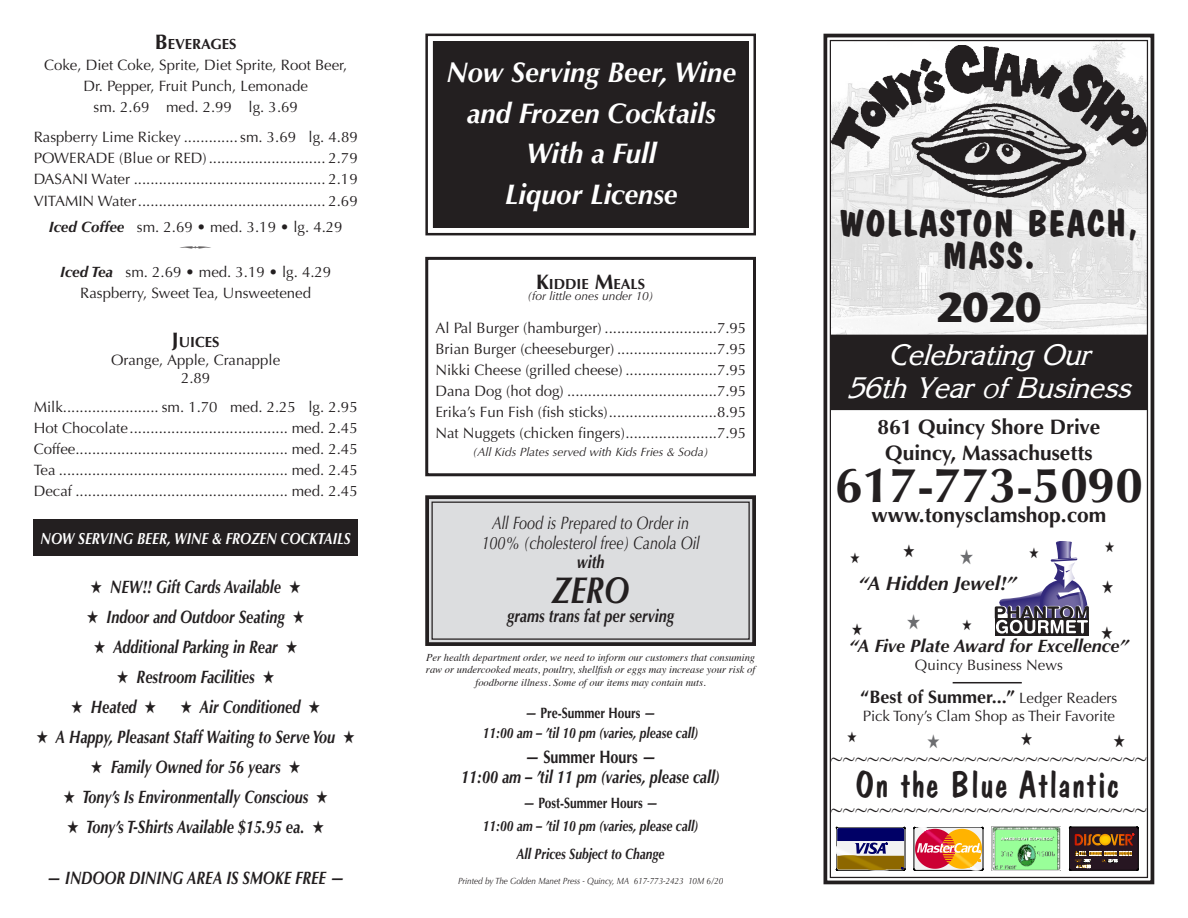
<style>
.page{position:relative;width:1188px;height:918px;background:#fff}
.page>*{position:absolute;margin:0;border:0;box-sizing:border-box;transform-origin:0 0}
.t1{font:700 49.5px "Optima";color:#231f20}
.t2{font:700 41.7px "Stone Sans";color:#231f20}
.t3{font:700 37.5px "Dom Casual";color:#231f20}
.t4{font:37.5px "Dom Casual";color:#231f20}
.t5{font:italic 700 37.5px "Optima";color:#231f20;scale:.8 1}
.t6{font:italic 700 28.5px/40.5px "Optima";color:#fff;text-align:center;scale:.96 1}
.t7{font:italic 27px "Korinna";color:#fff}
.t8{font:22.5px "Times";color:#231f20}
.t9{font:700 21px "Optima";color:#231f20}
.t10{font:italic 700 19.5px "Optima";color:#231f20}
.t11{font:italic 700 18px "Optima";color:#231f20;scale:.8 1}
.t12{font:italic 18px/19.5px "Optima";color:#231f20;text-align:center;scale:.8 1}
.t13{font:italic 700 18px "Optima";color:#231f20}
.t14{font:700 18px "Optima";color:#231f20}
.t15{font:700 18px "Optima";color:#231f20;scale:.8 1}
.t16{font:italic 700 16.05px "Optima";color:#fff;scale:.83 1}
.t17{font:15px "Optima";color:#231f20}
.t18{font:italic 700 15px "Optima";color:#231f20;scale:.8 1}
.t19{font:700 15px "Optima";color:#231f20;scale:.8 1}
.t20{font:700 14.7px "Optima";color:#231f20}
.t21{font:italic 12px "Optima";color:#231f20}
.t22{font:italic 10.5px/12.6px "Times";color:#231f20;text-align:center}
.t23{font:italic 9px "Optima";color:#231f20;scale:.9 1}
.s1{font-size:21px}
.s2{font-weight:700;font-style:italic}
.s3{font-style:italic}
.s4{font-weight:400;font-size:15px}
</style>
<div class="page">
<svg style="left:425px;top:33px;width:331px;height:203px;background:#373334"></svg>
<div style="left:433px;top:41px;width:315px;height:187px;border:8px solid #231f20"></div>
<svg style="left:425px;top:495px;width:331px;height:151px;background:#cdcecf"></svg>
<div style="left:431px;top:502px;width:319px;height:138px;border:1px solid #231f20"></div>
<div style="left:34px;top:519px;width:324px;height:36px;background:#231f20"></div>
<div style="left:425px;top:257px;width:331px;height:219px;border:3px solid #231f20"></div>
<svg style="left:823px;top:33px;width:332px;height:852px"></svg>
<hr style="left:953px;top:682px;width:69px;height:1px;background:#231f20">
<img style="left:832px;top:45px;width:315px;height:153px">
<div style="left:831px;top:335px;width:316px;height:75px;background:#231f20"></div>
<svg style="left:928px;top:734px;width:11px;height:14px"></svg>
<svg style="left:907px;top:614px;width:13px;height:15px"></svg>
<svg style="left:1102px;top:580px;width:11px;height:14px"></svg>
<svg style="left:904px;top:544px;width:10px;height:13px"></svg>
<svg style="left:1102px;top:626px;width:11px;height:13px"></svg>
<svg style="left:1105px;top:541px;width:9px;height:11px"></svg>
<svg style="left:852px;top:623px;width:10px;height:12px"></svg>
<svg style="left:962px;top:620px;width:9px;height:10px"></svg>
<svg style="left:847px;top:731px;width:10px;height:11px"></svg>
<svg style="left:1114px;top:735px;width:11px;height:13px"></svg>
<svg style="left:850px;top:552px;width:9px;height:11px"></svg>
<svg style="left:960px;top:549px;width:13px;height:15px"></svg>
<svg style="left:1021px;top:733px;width:11px;height:13px"></svg>
<svg style="left:995px;top:541px;width:95px;height:93px"></svg>
<p class="t20" style="left:155px;top:35px;width:83px"><span class="s1">B</span>EVERAGES</p>
<p class="t17" style="left:44px;top:56px;width:305px">Coke, Diet Coke, Sprite, Diet Sprite, Root Beer,</p>
<p class="t17" style="left:83px;top:77px;width:226px">Dr. Pepper, Fruit Punch, Lemonade</p>
<p class="t17" style="left:94px;top:98px;width:206px">sm. 2.69 med. 2.99 lg. 3.69</p>
<p class="t17" style="left:34px;top:128px;width:326px">Raspberry Lime Rickey .............sm. 3.69 lg. 4.89</p>
<p class="t17" style="left:34px;top:149px;width:325px">POWERADE (Blue or RED)............................ 2.79</p>
<p class="t17" style="left:34px;top:170px;width:325px">DASANI Water .............................................. 2.19</p>
<p class="t17" style="left:34px;top:192px;width:325px">VITAMIN Water............................................. 2.69</p>
<p class="t17" style="left:49px;top:218px;width:295px"><span class="s2">Iced Coffee</span> sm. 2.69 • med. 3.19 • lg. 4.29</p>
<p class="t17" style="left:60px;top:263px;width:273px"><span class="s2">Iced Tea</span> sm. 2.69 • med. 3.19 • lg. 4.29</p>
<p class="t17" style="left:80px;top:284px;width:232px">Raspberry, Sweet Tea, Unsweetened</p>
<p class="t20" style="left:172px;top:334px;width:49px"><span class="s1">J</span>UICES</p>
<p class="t17" style="left:111px;top:352px;width:171px">Orange, Apple, Cranapple</p>
<p class="t17" style="left:181px;top:370px;width:31px">2.89</p>
<p class="t17" style="left:34px;top:398px;width:326px">Milk....................... sm. 1.70 med. 2.25 lg. 2.95</p>
<p class="t17" style="left:34px;top:419px;width:326px">Hot Chocolate...................................... med. 2.45</p>
<p class="t17" style="left:34px;top:440px;width:326px">Coffee................................................... med. 2.45</p>
<p class="t17" style="left:34px;top:461px;width:326px">Tea ....................................................... med. 2.45</p>
<p class="t17" style="left:34px;top:482px;width:326px">Decaf ................................................... med. 2.45</p>
<p class="t16" style="left:41px;top:529px;width:375px">NOW SERVING BEER, WINE &amp; FROZEN COCKTAILS</p>
<p class="t11" style="left:91px;top:576px;width:265px">★ NEW!! Gift Cards Available ★</p>
<p class="t11" style="left:87px;top:606px;width:274px">★ Indoor and Outdoor Seating ★</p>
<p class="t11" style="left:94px;top:636px;width:256px">★ Additional Parking in Rear ★</p>
<p class="t11" style="left:117px;top:666px;width:199px">★ Restroom Facilities ★</p>
<p class="t11" style="left:71px;top:696px;width:108px">★ Heated ★</p>
<p class="t11" style="left:180px;top:696px;width:176px">★ Air Conditioned ★</p>
<p class="t11" style="left:36px;top:726px;width:400px">★ A Happy, Pleasant Staff Waiting to Serve You ★</p>
<p class="t11" style="left:91px;top:756px;width:263px">★ Family Owned for 56 years ★</p>
<p class="t11" style="left:63px;top:786px;width:332px">★ Tony’s Is Environmentally Conscious ★</p>
<p class="t11" style="left:67px;top:816px;width:323px">★ Tony’s T-Shirts Available $15.95 ea. ★</p>
<p class="t11" style="left:47px;top:867px;width:374px">— INDOOR DINING AREA IS SMOKE FREE —</p>
<p class="t6" style="left:446px;top:52px;width:303px">Now Serving Beer, Wine and Frozen Cocktails</p>
<p class="t6" style="left:526px;top:133px;width:137px">With a Full</p>
<p class="t6" style="left:505px;top:174px;width:182px">Liquor License</p>
<p class="t20" style="left:536px;top:275px;width:111px"><span class="s1">K</span>IDDIE <span class="s1">M</span>EALS</p>
<p class="t21" style="left:528px;top:289px;width:128px">(for little ones under 10)</p>
<p class="t17" style="left:435px;top:319px;width:312px">Al Pal Burger (hamburger) ...........................7.95</p>
<p class="t17" style="left:435px;top:340px;width:312px">Brian Burger (cheeseburger) ........................7.95</p>
<p class="t17" style="left:435px;top:361px;width:312px">Nikki Cheese (grilled cheese) ......................7.95</p>
<p class="t17" style="left:435px;top:382px;width:312px">Dana Dog (hot dog) ....................................7.95</p>
<p class="t17" style="left:435px;top:403px;width:312px">Erika’s Fun Fish (fish sticks)..........................8.95</p>
<p class="t17" style="left:435px;top:424px;width:312px">Nat Nuggets (chicken fingers)......................7.95</p>
<p class="t21" style="left:473px;top:445px;width:237px">(All Kids Plates served with Kids Fries &amp; Soda)</p>
<p class="t12" style="left:482px;top:514px;width:274px">All Food is Prepared to Order in<br>100% (cholesterol free) Canola Oil</p>
<p class="t11" style="left:577px;top:552px;width:36px">with</p>
<p class="t5" style="left:552px;top:568px;width:98px">ZERO</p>
<p class="t11" style="left:507px;top:606px;width:210px">grams trans fat per serving</p>
<p class="t22" style="left:426px;top:650px;width:331px">Per health department order, we need to inform our customers that consuming raw or undercooked meats, poultry, shellfish or eggs may increase your risk of foodborne illness. Some of our items may contain nuts.</p>
<p class="t19" style="left:525px;top:705px;width:165px"><span class="s3">—</span> Pre-Summer Hours <span class="s3">—</span></p>
<p class="t18" style="left:483px;top:724px;width:271px">11:00 am – ’til 10 pm (varies, please call)</p>
<p class="t15" style="left:525px;top:747px;width:166px"><span class="s3">—</span> Summer Hours <span class="s3">—</span></p>
<p class="t11" style="left:461px;top:766px;width:325px">11:00 am – ’til 11 pm (varies, please call)</p>
<p class="t19" style="left:523px;top:795px;width:170px"><span class="s3">—</span> Post-Summer Hours <span class="s3">—</span></p>
<p class="t18" style="left:483px;top:817px;width:271px">11:00 am – ’til 10 pm (varies, please call)</p>
<p class="t18" style="left:517px;top:845px;width:187px">All Prices Subject to Change</p>
<p class="t23" style="left:458px;top:876px;width:296px">Printed by The Golden Manet Press - Quincy, MA 617-773-2423 10M 6/20</p>
<p class="t3" style="left:839px;top:202px;width:302px">WOLLASTON BEACH,</p>
<p class="t3" style="left:942px;top:234px;width:95px">MASS.</p>
<p class="t2" style="left:936px;top:281px;width:107px">2020</p>
<p class="t7" style="left:888px;top:338px;width:213px">CelebratingOur</p>
<p class="t7" style="left:847px;top:371px;width:294px">56thYearofBusiness</p>
<p class="t9" style="left:877px;top:415px;width:224px">861 Quincy Shore Drive</p>
<p class="t9" style="left:885px;top:440px;width:209px">Quincy, Massachusetts</p>
<p class="t1" style="left:835px;top:457px;width:310px">617-773-5090</p>
<p class="t9" style="left:871px;top:502px;width:236px">www.tonysclamshop.com</p>
<p class="t10" style="left:859px;top:572px;width:159px">“A Hidden Jewel!”</p>
<p class="t13" style="left:849px;top:636px;width:280px">“A Five Plate Award for Excellence”</p>
<p class="t17" style="left:915px;top:657px;width:150px">Quincy Business News</p>
<p class="t14" style="left:860px;top:686px;width:258px">“Best of Summer...” <span class="s4">Ledger Readers</span></p>
<p class="t17" style="left:863px;top:707px;width:254px">Pick Tony’s Clam Shop as Their Favorite</p>
<p class="t8" style="left:831px;top:737px;width:318px">~~~~~~~~~~~~~~~~~~~~~~~~~~</p>
<p class="t4" style="left:855px;top:762px;width:267px">On the Blue Atlantic</p>
<p class="t8" style="left:831px;top:788px;width:318px">~~~~~~~~~~~~~~~~~~~~~~~~~~</p>
</div>
